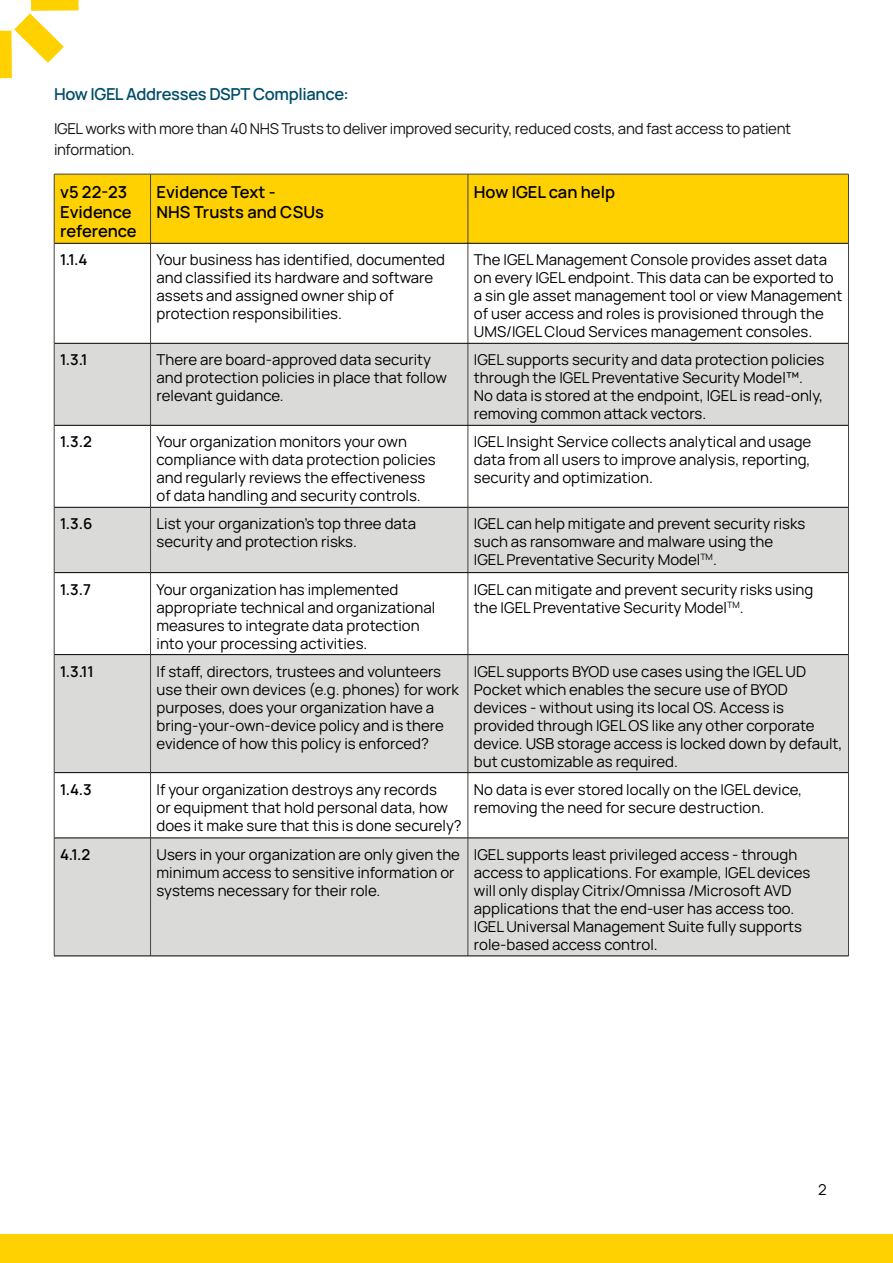
<style>
.page{position:relative;width:893px;height:1263px;background:#fff}
.page>*{position:absolute;margin:0;border:0;box-sizing:border-box;transform-origin:0 0}
.t1{font:600 16.5px/19.8px "Manrope";color:#000}
.t2{font:600 16.5px "Manrope";letter-spacing:-.02em;color:#004d68}
.t3{font:15px/18px "Manrope";color:#000}
.t4{font:15px/21px "Manrope";letter-spacing:-.015em;color:#141414}
.t5{font:600 15px "Manrope";color:#000}
</style>
<div class="page">
<div style="left:0;top:31px;width:12px;height:47px;background:#ffd100"></div>
<div style="left:31px;top:0;width:48px;height:11px;background:#ffd100"></div>
<svg style="left:14px;top:13px;width:50px;height:50px"></svg>
<div style="left:55px;top:175px;width:793px;height:68px;background:#ffd101"></div>
<svg style="left:55px;top:344px;width:793px;height:612px;fill:#dadad8"></svg>
<hr style="left:54px;top:773px;width:1px;height:65px;background:#43433d">
<hr style="left:150px;top:174px;width:1px;height:69px;background:#43433d">
<hr style="left:150px;top:243px;width:1px;height:100px;background:#43433d">
<hr style="left:150px;top:343px;width:1px;height:82px;background:#43433d">
<hr style="left:150px;top:425px;width:1px;height:82px;background:#43433d">
<hr style="left:150px;top:573px;width:1px;height:81px;background:#43433d">
<hr style="left:150px;top:773px;width:1px;height:65px;background:#43433d">
<hr style="left:468px;top:174px;width:1px;height:69px;background:#43433d">
<hr style="left:468px;top:243px;width:1px;height:100px;background:#43433d">
<hr style="left:468px;top:343px;width:1px;height:82px;background:#43433d">
<hr style="left:468px;top:425px;width:1px;height:82px;background:#43433d">
<hr style="left:468px;top:573px;width:1px;height:81px;background:#43433d">
<hr style="left:468px;top:773px;width:1px;height:65px;background:#43433d">
<hr style="left:848px;top:773px;width:1px;height:65px;background:#43433d">
<hr style="left:54px;top:174px;width:97px;height:1px;background:#43433d">
<hr style="left:54px;top:174px;width:1px;height:69px;background:#43433d">
<hr style="left:151px;top:174px;width:317px;height:1px;background:#43433d">
<hr style="left:468px;top:174px;width:381px;height:1px;background:#43433d">
<hr style="left:848px;top:174px;width:1px;height:69px;background:#43433d">
<hr style="left:54px;top:243px;width:97px;height:1px;background:#000">
<hr style="left:151px;top:243px;width:317px;height:1px;background:#000">
<hr style="left:468px;top:243px;width:380px;height:1px;background:#000">
<hr style="left:54px;top:243px;width:1px;height:100px;background:#43433d">
<hr style="left:848px;top:243px;width:1px;height:100px;background:#43433d">
<hr style="left:54px;top:343px;width:1px;height:82px;background:#43433d">
<hr style="left:848px;top:343px;width:1px;height:82px;background:#43433d">
<hr style="left:54px;top:425px;width:1px;height:82px;background:#43433d">
<hr style="left:848px;top:425px;width:1px;height:82px;background:#43433d">
<hr style="left:54px;top:343px;width:97px;height:1px;background:#000">
<hr style="left:151px;top:343px;width:317px;height:1px;background:#000">
<hr style="left:468px;top:343px;width:380px;height:1px;background:#000">
<hr style="left:54px;top:425px;width:97px;height:1px;background:#000">
<hr style="left:151px;top:425px;width:317px;height:1px;background:#000">
<hr style="left:468px;top:425px;width:380px;height:1px;background:#000">
<hr style="left:54px;top:573px;width:1px;height:82px;background:#43433d">
<hr style="left:848px;top:573px;width:1px;height:82px;background:#43433d">
<hr style="left:54px;top:507px;width:1px;height:66px;background:#43433d">
<hr style="left:54px;top:507px;width:97px;height:1px;background:#000">
<hr style="left:151px;top:507px;width:317px;height:1px;background:#000">
<hr style="left:468px;top:507px;width:380px;height:1px;background:#000">
<hr style="left:150px;top:507px;width:1px;height:65px;background:#43433d">
<hr style="left:468px;top:507px;width:1px;height:65px;background:#43433d">
<hr style="left:848px;top:507px;width:1px;height:66px;background:#43433d">
<hr style="left:54px;top:572px;width:97px;height:1px;background:#000">
<hr style="left:151px;top:572px;width:317px;height:1px;background:#000">
<hr style="left:468px;top:572px;width:380px;height:1px;background:#000">
<hr style="left:54px;top:655px;width:1px;height:118px;background:#43433d">
<hr style="left:54px;top:654px;width:97px;height:1px;background:#000">
<hr style="left:151px;top:654px;width:317px;height:1px;background:#000">
<hr style="left:468px;top:654px;width:380px;height:1px;background:#000">
<hr style="left:150px;top:655px;width:1px;height:117px;background:#43433d">
<hr style="left:468px;top:655px;width:1px;height:117px;background:#43433d">
<hr style="left:848px;top:655px;width:1px;height:118px;background:#43433d">
<hr style="left:54px;top:772px;width:97px;height:1px;background:#000">
<hr style="left:151px;top:772px;width:317px;height:1px;background:#000">
<hr style="left:468px;top:772px;width:380px;height:1px;background:#000">
<hr style="left:54px;top:838px;width:1px;height:118px;background:#43433d">
<hr style="left:54px;top:838px;width:97px;height:1px;background:#000">
<hr style="left:151px;top:838px;width:317px;height:1px;background:#000">
<hr style="left:468px;top:838px;width:380px;height:1px;background:#000">
<hr style="left:150px;top:838px;width:1px;height:118px;background:#43433d">
<hr style="left:468px;top:838px;width:1px;height:118px;background:#43433d">
<hr style="left:848px;top:838px;width:1px;height:118px;background:#43433d">
<hr style="left:54px;top:956px;width:97px;height:1px;background:#000">
<hr style="left:151px;top:956px;width:317px;height:1px;background:#000">
<hr style="left:468px;top:956px;width:381px;height:1px;background:#000">
<div style="left:0;top:1234px;width:893px;height:29px;background:#ffd101"></div>
<p class="t2" style="left:54px;top:81px;width:296px">How IGEL Addresses DSPT Compliance:</p>
<p class="t4" style="left:54px;top:117px;width:739px">IGEL works with more than 40 NHS Trusts to deliver improved security, reduced costs, and fast access to patient information.</p>
<p class="t1" style="left:60px;top:181px;width:78px">v5 22-23<br>Evidence reference</p>
<p class="t1" style="left:157px;top:181px;width:169px">Evidence Text -<br>NHS Trusts and CSUs</p>
<p class="t1" style="left:474px;top:181px;width:143px">How IGEL can help</p>
<p class="t5" style="left:60px;top:248px;width:29px">1.1.4</p>
<p class="t3" style="left:157px;top:250px;width:290px">Your business has identified, documented and classified its hardware and software assets and assigned owner ship of protection responsibilities.</p>
<p class="t3" style="left:474px;top:250px;width:370px">The IGEL Management Console provides asset data on every IGEL endpoint. This data can be exported to a sin gle asset management tool or view Management of user access and roles is provisioned through the UMS/IGEL Cloud Services management consoles.</p>
<p class="t5" style="left:60px;top:348px;width:29px">1.3.1</p>
<p class="t3" style="left:157px;top:350px;width:292px">There are board-approved data security and protection policies in place that follow relevant guidance.</p>
<p class="t3" style="left:474px;top:350px;width:352px">IGEL supports security and data protection policies through the IGEL Preventative Security Model™.<br>No data is stored at the endpoint, IGEL is read-only, removing common attack vectors.</p>
<p class="t5" style="left:60px;top:430px;width:33px">1.3.2</p>
<p class="t3" style="left:157px;top:432px;width:281px">Your organization monitors your own compliance with data protection policies and regularly reviews the effectiveness of data handling and security controls.</p>
<p class="t3" style="left:474px;top:432px;width:339px;text-align:justify">IGEL Insight Service collects analytical and usage data from all users to improve analysis, reporting, security and optimization.</p>
<p class="t5" style="left:60px;top:512px;width:34px">1.3.6</p>
<p class="t3" style="left:157px;top:514px;width:261px">List your organization's top three data security and protection risks.</p>
<p class="t3" style="left:474px;top:514px;width:333px">IGEL can help mitigate and prevent security risks such as ransomware and malware using the<br>IGEL Preventative Security Model<sup>TM</sup>.</p>
<p class="t5" style="left:60px;top:577px;width:32px">1.3.7</p>
<p class="t3" style="left:157px;top:579px;width:280px">Your organization has implemented appropriate technical and organizational measures to integrate data protection into your processing activities.</p>
<p class="t3" style="left:474px;top:579px;width:341px">IGEL can mitigate and prevent security risks using the IGEL Preventative Security Model<sup>TM</sup>.</p>
<p class="t5" style="left:60px;top:659px;width:35px">1.3.11</p>
<p class="t3" style="left:157px;top:661px;width:304px">If staff, directors, trustees and volunteers use their own devices (e.g. phones) for work purposes, does your organization have a bring-your-own-device policy and is there evidence of how this policy is enforced?</p>
<p class="t3" style="left:474px;top:661px;width:370px">IGEL supports BYOD use cases using the IGEL UD Pocket which enables the secure use of BYOD devices - without using its local OS. Access is provided through IGEL OS like any other corporate device. USB storage access is locked down by default, but customizable as required.</p>
<p class="t5" style="left:60px;top:777px;width:33px">1.4.3</p>
<p class="t3" style="left:157px;top:779px;width:307px">If your organization destroys any records<br>or equipment that hold personal data, how does it make sure that this is done securely?</p>
<p class="t3" style="left:474px;top:779px;width:330px">No data is ever stored locally on the IGEL device, removing the need for secure destruction.</p>
<p class="t5" style="left:60px;top:842px;width:32px">4.1.2</p>
<p class="t3" style="left:157px;top:844px;width:305px">Users in your organization are only given the minimum access to sensitive information or systems necessary for their role.</p>
<p class="t3" style="left:474px;top:844px;width:338px">IGEL supports least privileged access - through access to applications. For example, IGEL devices will only display Citrix/Omnissa /Microsoft AVD applications that the end-user has access too.<br>IGEL Universal Management Suite fully supports role-based access control.</p>
<p class="t3" style="left:818px;top:1179px;width:10px">2</p>
</div>
